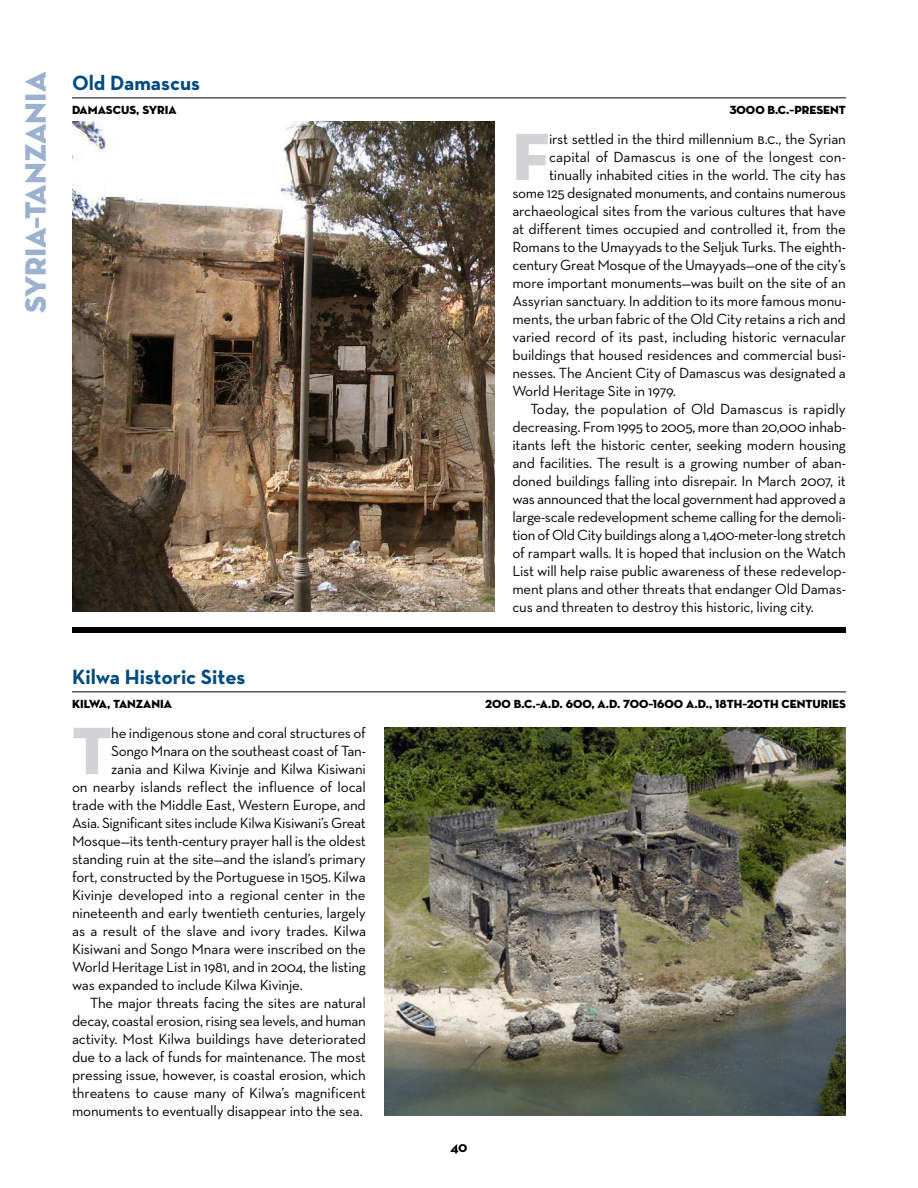
<style>
.page{position:relative;width:918px;height:1188px;background:#fff}
.page>*{position:absolute;margin:0;border:0;box-sizing:border-box;transform-origin:0 0}
.t1{font:67.95px "Neutra Disp Titling";color:#d1d3d4}
.t2{font:30px "Neutra Disp Titling";color:#9bb1cf}
.t3{font:700 21px "Neutra Text";color:#004a80}
.t4{font:15px "Neutra Text";letter-spacing:-.01em;color:#000}
.t5{font:700 15px "Neutra Text";color:#000}
.t6{font:12px "Neutra Disp Titling";color:#000}
.s1{font-family:"Neutra Text Book SC"}
</style>
<div class="page">
<hr style="left:72px;top:98px;width:774px;height:1px;background:#000">
<hr style="left:72px;top:692px;width:774px;height:1px;background:#000">
<div style="left:72px;top:627px;width:774px;height:6px;background:#000"></div>
<img style="left:72px;top:122px;width:422px;height:490px">
<img style="left:384px;top:728px;width:462px;height:388px">
<h2 class="t2" style="left:17px;top:313px;width:242px;rotate:-90deg">SYRIA–TANZANIA</h2>
<h3 class="t3" style="left:72px;top:70px;width:130px">Old Damascus</h3>
<p class="t6" style="left:72px;top:102px;width:106px">DAMASCUS, SYRIA</p>
<p class="t6" style="left:729px;top:102px;width:118px">3000 B.C.–PRESENT</p>
<h1 class="t1" style="left:512px;top:114px;width:39px">F</h1>
<p class="t4" style="left:549px;top:130px;width:298px">irst settled in the third millennium <span class="s1">b.c.</span>, the Syrian</p>
<p class="t4" style="left:549px;top:148px;width:298px">capital of Damascus is one of the longest con-</p>
<p class="t4" style="left:549px;top:166px;width:298px">tinually inhabited cities in the world. The city has</p>
<p class="t4" style="left:512px;top:184px;width:335px">some 125 designated monuments, and contains numerous</p>
<p class="t4" style="left:512px;top:202px;width:335px">archaeological sites from the various cultures that have</p>
<p class="t4" style="left:512px;top:220px;width:335px">at different times occupied and controlled it, from the</p>
<p class="t4" style="left:512px;top:238px;width:335px">Romans to the Umayyads to the Seljuk Turks. The eighth-</p>
<p class="t4" style="left:512px;top:256px;width:335px">century Great Mosque of the Umayyads—one of the city’s</p>
<p class="t4" style="left:512px;top:274px;width:335px">more important monuments—was built on the site of an</p>
<p class="t4" style="left:512px;top:292px;width:335px">Assyrian sanctuary. In addition to its more famous monu-</p>
<p class="t4" style="left:512px;top:310px;width:335px">ments, the urban fabric of the Old City retains a rich and</p>
<p class="t4" style="left:512px;top:328px;width:335px">varied record of its past, including historic vernacular</p>
<p class="t4" style="left:512px;top:346px;width:335px">buildings that housed residences and commercial busi-</p>
<p class="t4" style="left:512px;top:364px;width:335px">nesses. The Ancient City of Damascus was designated a</p>
<p class="t4" style="left:512px;top:382px;width:165px">World Heritage Site in 1979.</p>
<p class="t4" style="left:530px;top:400px;width:317px">Today, the population of Old Damascus is rapidly</p>
<p class="t4" style="left:512px;top:418px;width:335px">decreasing. From 1995 to 2005, more than 20,000 inhab-</p>
<p class="t4" style="left:512px;top:436px;width:335px">itants left the historic center, seeking modern housing</p>
<p class="t4" style="left:512px;top:454px;width:335px">and facilities. The result is a growing number of aban-</p>
<p class="t4" style="left:512px;top:472px;width:335px">doned buildings falling into disrepair. In March 2007, it</p>
<p class="t4" style="left:512px;top:490px;width:335px">was announced that the local government had approved a</p>
<p class="t4" style="left:512px;top:508px;width:335px">large-scale redevelopment scheme calling for the demoli-</p>
<p class="t4" style="left:512px;top:526px;width:335px">tion of Old City buildings along a 1,400-meter-long stretch</p>
<p class="t4" style="left:512px;top:544px;width:335px">of rampart walls. It is hoped that inclusion on the Watch</p>
<p class="t4" style="left:512px;top:562px;width:335px">List will help raise public awareness of these redevelop-</p>
<p class="t4" style="left:512px;top:580px;width:335px">ment plans and other threats that endanger Old Damas-</p>
<p class="t4" style="left:512px;top:598px;width:303px">cus and threaten to destroy this historic, living city.</p>
<h3 class="t3" style="left:72px;top:664px;width:175px">Kilwa Historic Sites</h3>
<p class="t6" style="left:72px;top:696px;width:102px">KILWA, TANZANIA</p>
<p class="t6" style="left:485px;top:696px;width:362px">200 B.C.–A.D. 600, A.D. 700–1600 A.D., 18TH–20TH CENTURIES</p>
<h1 class="t1" style="left:72px;top:708px;width:41px">T</h1>
<p class="t4" style="left:111px;top:724px;width:256px">he indigenous stone and coral structures of</p>
<p class="t4" style="left:111px;top:742px;width:256px">Songo Mnara on the southeast coast of Tan-</p>
<p class="t4" style="left:111px;top:760px;width:256px">zania and Kilwa Kivinje and Kilwa Kisiwani</p>
<p class="t4" style="left:72px;top:778px;width:296px">on nearby islands reflect the influence of local</p>
<p class="t4" style="left:72px;top:796px;width:295px">trade with the Middle East, Western Europe, and</p>
<p class="t4" style="left:72px;top:814px;width:296px">Asia. Significant sites include Kilwa Kisiwani’s Great</p>
<p class="t4" style="left:72px;top:832px;width:295px">Mosque—its tenth-century prayer hall is the oldest</p>
<p class="t4" style="left:72px;top:850px;width:295px">standing ruin at the site—and the island’s primary</p>
<p class="t4" style="left:72px;top:868px;width:295px">fort, constructed by the Portuguese in 1505. Kilwa</p>
<p class="t4" style="left:72px;top:886px;width:295px">Kivinje developed into a regional center in the</p>
<p class="t4" style="left:72px;top:904px;width:295px">nineteenth and early twentieth centuries, largely</p>
<p class="t4" style="left:72px;top:922px;width:296px">as a result of the slave and ivory trades. Kilwa</p>
<p class="t4" style="left:72px;top:940px;width:295px">Kisiwani and Songo Mnara were inscribed on the</p>
<p class="t4" style="left:72px;top:958px;width:296px">World Heritage List in 1981, and in 2004, the listing</p>
<p class="t4" style="left:72px;top:976px;width:232px">was expanded to include Kilwa Kivinje.</p>
<p class="t4" style="left:90px;top:994px;width:277px">The major threats facing the sites are natural</p>
<p class="t4" style="left:72px;top:1012px;width:296px">decay, coastal erosion, rising sea levels, and human</p>
<p class="t4" style="left:72px;top:1030px;width:295px">activity. Most Kilwa buildings have deteriorated</p>
<p class="t4" style="left:72px;top:1048px;width:295px">due to a lack of funds for maintenance. The most</p>
<p class="t4" style="left:72px;top:1066px;width:295px">pressing issue, however, is coastal erosion, which</p>
<p class="t4" style="left:72px;top:1084px;width:295px">threatens to cause many of Kilwa’s magnificent</p>
<p class="t4" style="left:72px;top:1102px;width:292px">monuments to eventually disappear into the sea.</p>
<p class="t5" style="left:450px;top:1138px;width:19px">40</p>
</div>
